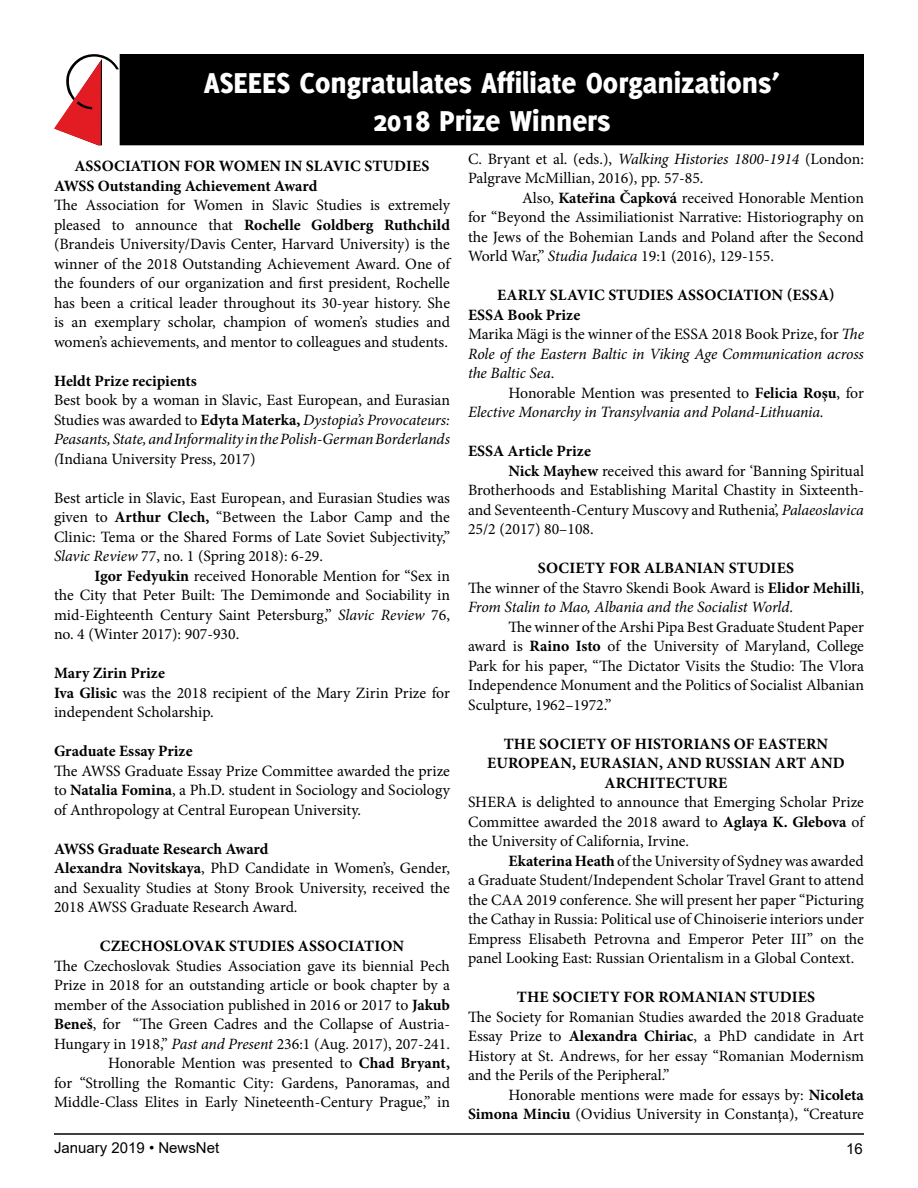
<style>
.page{position:relative;width:918px;height:1188px;background:#fff}
.page>*{position:absolute;margin:0;border:0;box-sizing:border-box;transform-origin:0 0}
.t1{font:800 31.5px "Delicious";color:#fff}
.t2{font:15.75px/19.5px "Minion Pro";color:#000;text-align:justify}
.t3{font:700 15.75px/19.5px "Minion Pro";color:#000;text-align:center}
.t4{font:italic 15.75px/19.5px "Minion Pro";letter-spacing:-.01em;color:#000}
.t5{font:15px "Arial";color:#000}
.s1{font-weight:700}
.s2{font-style:italic}
.s3{font-style:normal}
.s4{font-weight:700;font-style:normal}
</style>
<div class="page">
<hr style="left:54px;top:1133px;width:810px;height:2px;background:#000">
<div style="left:120px;top:55px;width:743px;height:90px;background:#000"></div>
<div style="left:120px;top:54px;width:744px;height:91px;border:2px solid #000"></div>
<svg style="left:54px;top:54px;width:65px;height:91px"></svg>
<p class="t1" style="left:204px;top:65px;width:578px">ASEEES Congratulates Affiliate Oorganizations’</p>
<p class="t1" style="left:373px;top:103px;width:239px">2018 Prize Winners</p>
<p class="t3" style="left:74px;top:156px;width:357px">ASSOCIATION FOR WOMEN IN SLAVIC STUDIES</p>
<p class="t3" style="left:54px;top:176px;width:265px">AWSS Outstanding Achievement Award</p>
<p class="t2" style="left:54px;top:196px;width:398px">The Association for Women in Slavic Studies is extremely pleased to announce that <span class="s1">Rochelle Goldberg Ruthchild </span>(Brandeis University/Davis Center, Harvard University) is the winner of the 2018 Outstanding Achievement Award. One of the founders of our organization and first president, Rochelle has been a critical leader throughout its 30-year history. She is an exemplary scholar, champion of women’s studies and women’s achievements, and mentor to colleagues and students.</p>
<p class="t3" style="left:54px;top:371px;width:145px">Heldt Prize recipients</p>
<p class="t2" style="left:54px;top:391px;width:398px">Best book by a woman in Slavic, East European, and Eurasian Studies was awarded to <span class="s1">Edyta Materka,</span> <span class="s2">Dystopia’s Provocateurs:<br>Peasants, State, and Informality in the Polish-German Borderlands (</span>Indiana University Press, 2017)</p>
<p class="t2" style="left:54px;top:488px;width:398px">Best article in Slavic, East European, and Eurasian Studies was given to <span class="s1">Arthur Clech,</span> “Between the Labor Camp and the Clinic: Tema or the Shared Forms of Late Soviet Subjectivity,” <span class="s2">Slavic Review</span> 77, no. 1 (Spring 2018): 6-29.</p>
<p class="t2" style="left:54px;top:566px;width:398px;text-indent:40px"><span class="s1">Igor Fedyukin</span> received Honorable Mention for “Sex in the City that Peter Built: The Demimonde and Sociability in mid-Eighteenth Century Saint Petersburg,” <span class="s2">Slavic Review</span> 76, no. 4 (Winter 2017): 907-930.</p>
<p class="t3" style="left:54px;top:663px;width:112px">Mary Zirin Prize</p>
<p class="t2" style="left:54px;top:683px;width:397px"><span class="s1">Iva Glisic</span> was the 2018 recipient of the Mary Zirin Prize for independent Scholarship.</p>
<p class="t3" style="left:54px;top:741px;width:140px">Graduate Essay Prize</p>
<p class="t2" style="left:54px;top:761px;width:398px">The AWSS Graduate Essay Prize Committee awarded the prize to <span class="s1">Natalia Fomina</span>, a Ph.D. student in Sociology and Sociology of Anthropology at Central European University.</p>
<p class="t3" style="left:54px;top:839px;width:216px">AWSS Graduate Research Award</p>
<p class="t2" style="left:54px;top:859px;width:398px"><span class="s1">Alexandra Novitskaya</span>, PhD Candidate in Women’s, Gender, and Sexuality Studies at Stony Brook University, received the 2018 AWSS Graduate Research Award.</p>
<p class="t3" style="left:100px;top:936px;width:306px">CZECHOSLOVAK STUDIES ASSOCIATION</p>
<p class="t2" style="left:54px;top:956px;width:398px">The Czechoslovak Studies Association gave its biennial Pech Prize in 2018 for an outstanding article or book chapter by a member of the Association published in 2016 or 2017 to <span class="s1">Jakub Beneš</span>, for “The Green Cadres and the Collapse of Austria-Hungary in 1918,” <span class="s2">Past and Present</span> 236:1 (Aug. 2017), 207-241.</p>
<p class="t2" style="left:54px;top:1054px;width:398px;text-indent:54px">Honorable Mention was presented to <span class="s1">Chad Bryant, </span>for “Strolling the Romantic City: Gardens, Panoramas, and Middle-Class Elites in Early Nineteenth-Century Prague,” in</p>
<p class="t2" style="left:468px;top:149px;width:398px">C. Bryant et al. (eds.), <span class="s2">Walking Histories 1800-1914</span> (London:<br>Palgrave McMillian, 2016), pp. 57-85.</p>
<p class="t2" style="left:468px;top:188px;width:398px;text-indent:54px">Also, <span class="s1">Kateřina Čapková</span> received Honorable Mention for “Beyond the Assimiliationist Narrative: Historiography on the Jews of the Bohemian Lands and Poland after the Second World War,” <span class="s2">Studia Judaica</span> 19:1 (2016), 129-155.</p>
<p class="t3" style="left:497px;top:285px;width:339px">EARLY SLAVIC STUDIES ASSOCIATION (ESSA)</p>
<p class="t3" style="left:468px;top:305px;width:114px">ESSA Book Prize</p>
<p class="t4" style="left:468px;top:324px;width:397px;text-align:justify"><span class="s3">Marika Mägi is the winner of the ESSA 2018 Book Prize, for</span> The Role of the Eastern Baltic in Viking Age Communication across the Baltic Sea<span class="s3">.</span></p>
<p class="t4" style="left:468px;top:383px;width:397px;text-indent:40px"><span class="s3">Honorable Mention was presented to</span> <span class="s4">Felicia Roşu</span><span class="s3">, for<br></span>Elective Monarchy in Transylvania and Poland-Lithuania.</p>
<p class="t3" style="left:468px;top:441px;width:124px">ESSA Article Prize</p>
<p class="t2" style="left:468px;top:461px;width:398px;text-indent:40px"><span class="s1">Nick Mayhew</span> received this award for ‘Banning Spiritual Brotherhoods and Establishing Marital Chastity in Sixteenth&shy;and Seventeenth-Century Muscovy and Ruthenia’, <span class="s2">Palaeoslavica </span>25/2 (2017) 80–108.</p>
<p class="t3" style="left:538px;top:558px;width:258px">SOCIETY FOR ALBANIAN STUDIES</p>
<p class="t4" style="left:468px;top:578px;width:398px"><span class="s3">The winner of the Stavro Skendi Book Award is</span> <span class="s4">Elidor Mehilli</span><span class="s3">,<br></span>From Stalin to Mao, Albania and the Socialist World<span class="s3">.</span></p>
<p class="t2" style="left:468px;top:617px;width:398px;text-indent:40px">The winner of the Arshi Pipa Best Graduate Student Paper award is <span class="s1">Raino Isto</span> of the University of Maryland, College Park for his paper, “The Dictator Visits the Studio: The Vlora Independence Monument and the Politics of Socialist Albanian Sculpture, 1962–1972.”</p>
<p class="t3" style="left:487px;top:734px;width:359px">THE SOCIETY OF HISTORIANS OF EASTERN<br>EUROPEAN, EURASIAN, AND RUSSIAN ART AND<br>ARCHITECTURE</p>
<p class="t2" style="left:468px;top:792px;width:398px">SHERA is delighted to announce that Emerging Scholar Prize Committee awarded the 2018 award to <span class="s1">Aglaya K. Glebova</span> of the University of California, Irvine.</p>
<p class="t2" style="left:468px;top:851px;width:398px;text-indent:40px"><span class="s1">Ekaterina Heath</span> of the University of Sydney was awarded a Graduate Student/Independent Scholar Travel Grant to attend the CAA 2019 conference. She will present her paper “Picturing the Cathay in Russia: Political use of Chinoiserie interiors under Empress Elisabeth Petrovna and Emperor Peter III” on the panel Looking East: Russian Orientalism in a Global Context.</p>
<p class="t3" style="left:517px;top:987px;width:300px">THE SOCIETY FOR ROMANIAN STUDIES</p>
<p class="t2" style="left:468px;top:1007px;width:398px">The Society for Romanian Studies awarded the 2018 Graduate Essay Prize to <span class="s1">Alexandra Chiriac</span>, a PhD candidate in Art History at St. Andrews, for her essay “Romanian Modernism and the Perils of the Peripheral.”</p>
<p class="t2" style="left:468px;top:1085px;width:398px;text-align:right">Honorable mentions were made for essays by: <span class="s1">Nicoleta<br>Simona Minciu</span> (Ovidius University in Constanţa), “Creature</p>
<p class="t5" style="left:54px;top:1137px;width:167px">January 2019 • NewsNet</p>
<p class="t5" style="left:846px;top:1138px;width:18px">16</p>
</div>
